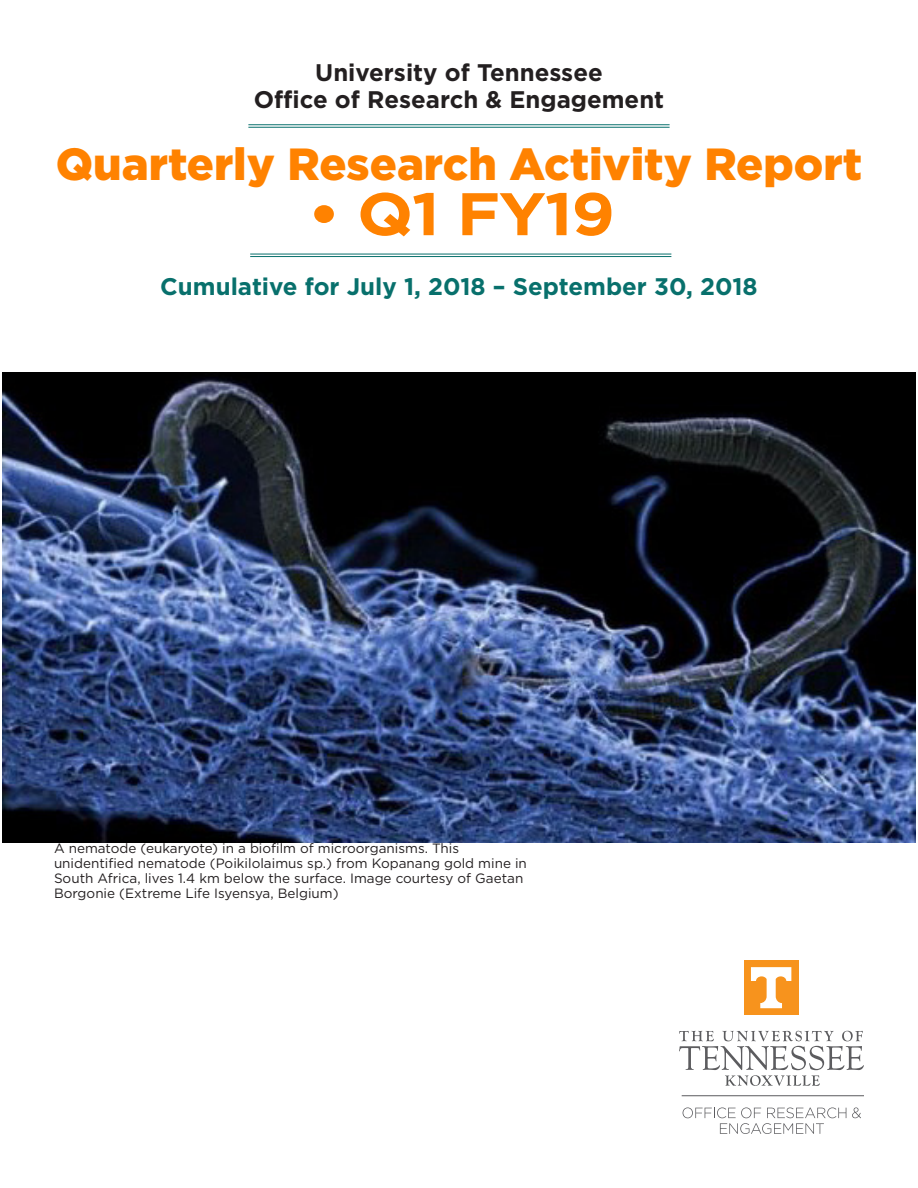
<style>
.page{position:relative;width:918px;height:1188px;background:#fff}
.page>*{position:absolute;margin:0;border:0;box-sizing:border-box;transform-origin:0 0}
.t1{font:700 60px "Gotham";letter-spacing:-.02em;color:#ff8200;scale:1.1 1}
.Heading_1{font:900 45px "Gotham";color:#ff8200}
.Heading_1-2{font:700 24px/27.6px "Gotham";color:#231f20;text-align:center}
.Heading_1-3{font:700 24px "Gotham";color:#08706c}
.Quarterly_Body{font:13.5px/14.9px "Gotham";color:#231f20}
</style>
<div class="page">
<img style="left:2px;top:372px;width:914px;height:471px">
<hr style="left:248px;top:124px;width:422px;height:1px;background:#08706c">
<hr style="left:248px;top:127px;width:422px;height:1px;background:#08706c">
<hr style="left:250px;top:254px;width:421px;height:1px;background:#08706c">
<hr style="left:250px;top:256px;width:421px;height:1px;background:#08706c">
<hr style="left:682px;top:1095px;width:182px;height:1px;background:#5c5c5f">
<svg style="left:679px;top:1031px;width:185px;height:55px"></svg>
<div style="left:744px;top:960px;width:54px;height:55px;background:#f7931d"></div>
<svg style="left:751px;top:967px;width:40px;height:41px"></svg>
<svg style="left:852px;top:1107px;width:9px;height:11px"></svg>
<svg style="left:683px;top:1107px;width:163px;height:27px"></svg>
<p class="Heading_1-2" style="left:254px;top:58px;width:412px">University of Tennessee<br>Office of Research &amp; Engagement</p>
<p class="Heading_1" style="left:56px;top:133px;width:808px">Quarterly Research Activity Report</p>
<p class="t1" style="left:308px;top:174px;width:281px">• Q1 FY19</p>
<p class="Heading_1-3" style="left:160px;top:270px;width:599px">Cumulative for July 1, 2018 – September 30, 2018</p>
<p class="Quarterly_Body" style="left:54px;top:841px;width:474px">A nematode (eukaryote) in a biofilm of microorganisms. This unidentified nematode (Poikilolaimus sp.) from Kopanang gold mine in South Africa, lives 1.4 km below the surface. Image courtesy of Gaetan Borgonie (Extreme Life Isyensya, Belgium)</p>
</div>
